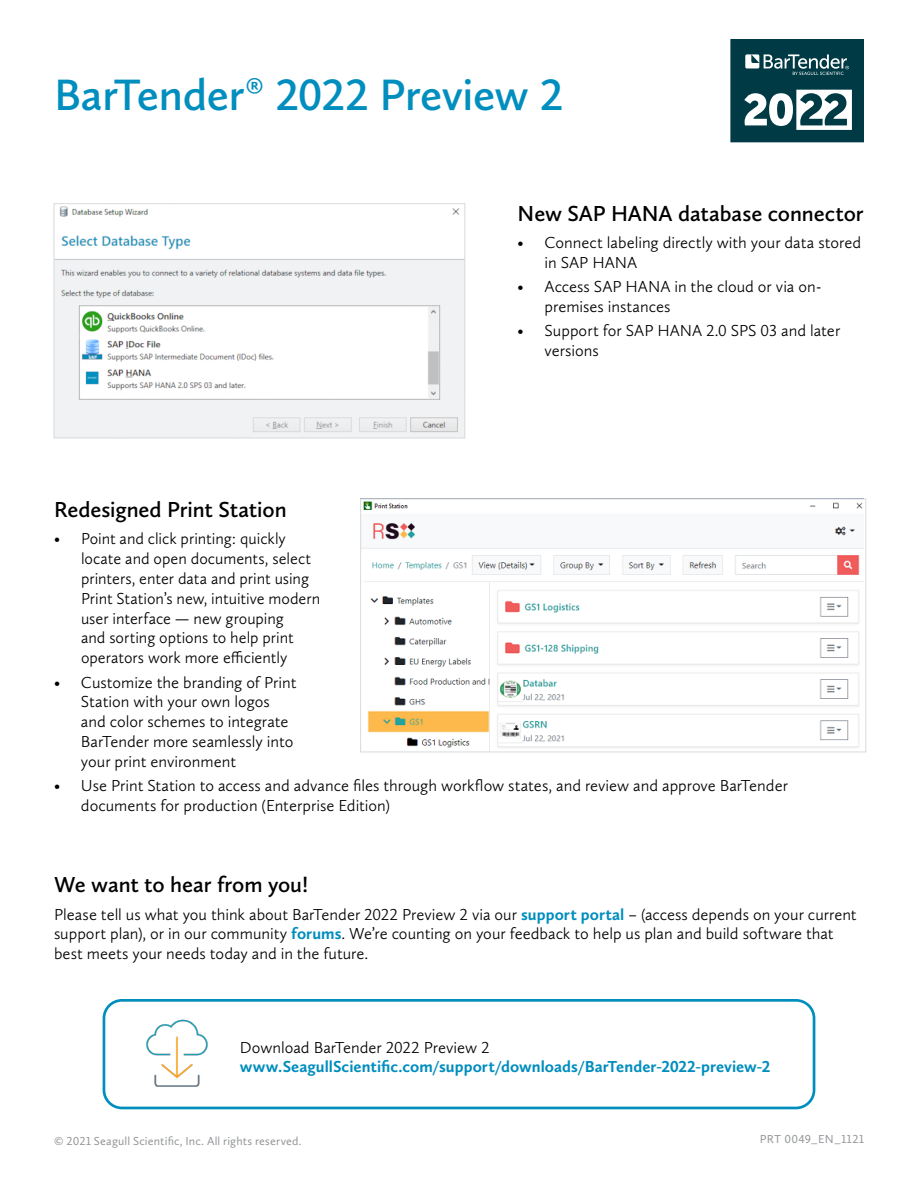
<style>
.page{position:relative;width:918px;height:1188px;background:#fff}
.page>*{position:absolute;margin:0;border:0;box-sizing:border-box;transform-origin:0 0}
.t1{font:600 45.6px "Calluna Sans";letter-spacing:-.01em;color:#008ebe}
.t2{font:600 22.5px "Calluna Sans";letter-spacing:-.005em;color:#000}
.t3{font:300 16.5px/19.8px "Calluna Sans";color:#000}
.t4{font:700 16.5px "Calluna Sans";color:#008ebe}
.t5{font:12px "Calluna Sans";letter-spacing:.015em;color:#939598}
.s1{font-weight:400}
.s2{font-weight:700;color:#008ebe}
</style>
<div class="page">
<img style="left:362px;top:501px;width:502px;height:249px">
<div style="left:360px;top:499px;width:506px;height:253px;border:1px solid #d8dadc"></div>
<img style="left:146px;top:1019px;width:62px;height:68px">
<div style="left:103px;top:999px;width:712px;height:110px;border:3px solid #008ebe;border-radius:18px"></div>
<svg style="left:730px;top:39px;width:134px;height:103px"></svg>
<img style="left:56px;top:206px;width:407px;height:230px">
<div style="left:54px;top:203px;width:411px;height:235px;border:1px solid #d8dadc"></div>
<h1 class="t1" style="left:54px;top:67px;width:511px">BarTender<span class="s1">®</span> 2022 Preview 2</h1>
<h2 class="t2" style="left:518px;top:199px;width:348px">New SAP HANA database connector</h2>
<p class="t3" style="left:545px;top:232px;width:318px;text-indent:-27px">• Connect labeling directly with your data stored in SAP HANA</p>
<p class="t3" style="left:545px;top:276px;width:278px;text-indent:-27px">• Access SAP HANA in the cloud or via on&shy;premises instances</p>
<p class="t3" style="left:545px;top:320px;width:297px;text-indent:-27px">• Support for SAP HANA 2.0 SPS 03 and later versions</p>
<h2 class="t2" style="left:54px;top:496px;width:234px">Redesigned Print Station</h2>
<p class="t3" style="left:81px;top:529px;width:241px;text-indent:-27px">• Point and click printing: quickly locate and open documents, select printers, enter data and print using Print Station’s new, intuitive modern user interface — new grouping<br>and sorting options to help print operators work more efficiently</p>
<p class="t3" style="left:81px;top:672px;width:217px;text-indent:-27px">• Customize the branding of Print<br>Station with your own logos and color schemes to integrate<br>BarTender more seamlessly into your print environment</p>
<p class="t3" style="left:81px;top:775px;width:709px;text-indent:-27px">• Use Print Station to access and advance files through workflow states, and review and approve BarTender documents for production (Enterprise Edition)</p>
<h2 class="t2" style="left:54px;top:871px;width:256px">We want to hear from you!</h2>
<p class="t3" style="left:54px;top:904px;width:804px">Please tell us what you think about BarTender 2022 Preview 2 via our <span class="s2">support portal</span> – (access depends on your current support plan), or in our community <span class="s2">forums</span>. We’re counting on your feedback to help us plan and build software that best meets your needs today and in the future.</p>
<p class="t3" style="left:240px;top:1037px;width:251px">Download BarTender 2022 Preview 2</p>
<p class="t4" style="left:240px;top:1057px;width:532px">www.SeagullScientific.com/support/downloads/BarTender-2022-preview-2</p>
<p class="t5" style="left:54px;top:1133px;width:249px">© 2021 Seagull Scientific, Inc. All rights reserved.</p>
<p class="t5" style="left:760px;top:1132px;width:105px">PRT 0049_EN_1121</p>
</div>
